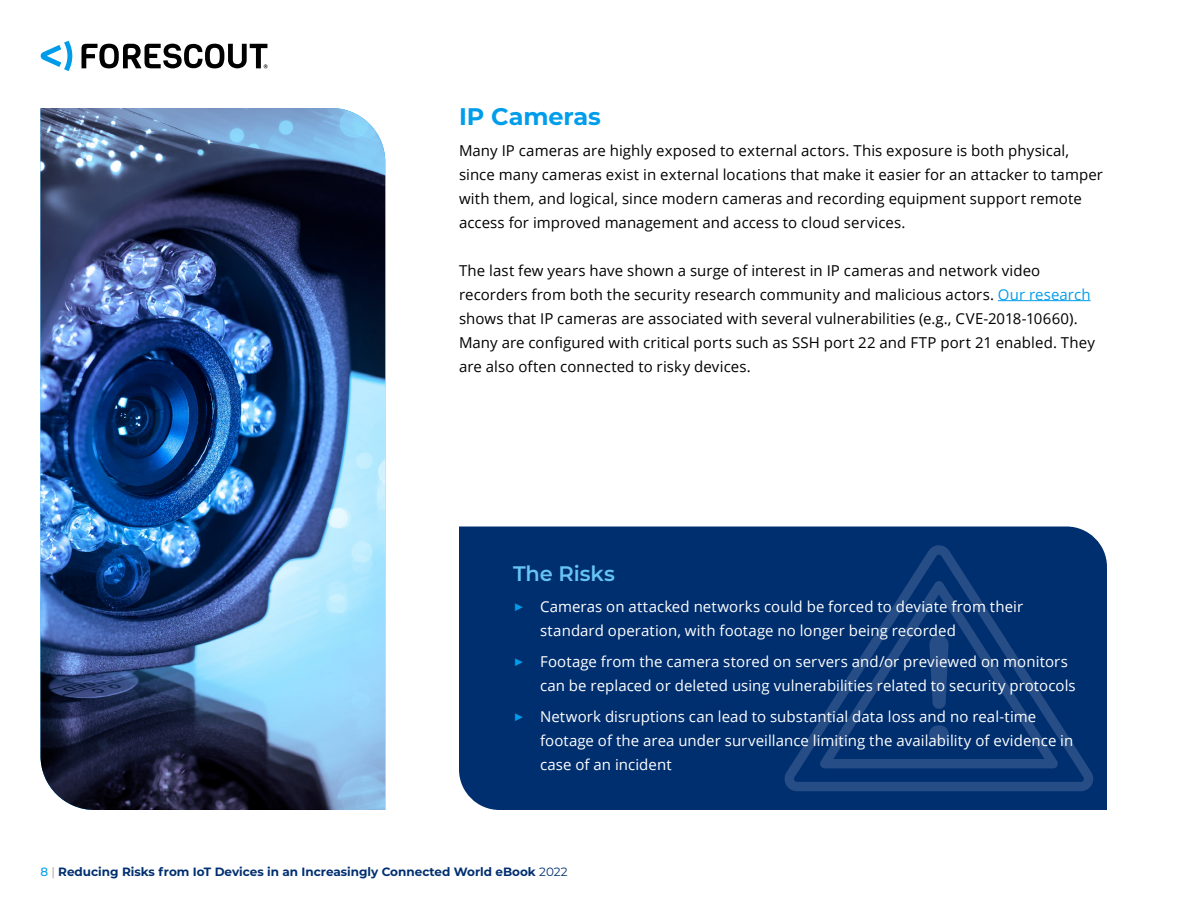
<style>
.page{position:relative;width:1188px;height:918px;background:#fff}
.page>*{position:absolute;margin:0;border:0;box-sizing:border-box;transform-origin:0 0}
.Header_16{font:700 24px "Montserrat";letter-spacing:-.005em;color:#009dea}
.Header_14_Risks{font:600 21px "Montserrat";letter-spacing:-.005em;color:#66c4f2}
.t1{font:15px/24px "Open Sans";letter-spacing:.005em;color:#000}
.t2{font:15px/24px "Open Sans";letter-spacing:.005em;color:#fff}
.t3{font:700 12px "Montserrat";color:#002f70}
.s1{color:#009dea}
.s2{font-family:"Montserrat";font-size:18px;color:#009dea}
.s3{font-weight:500;color:#009dea}
.s4{font-weight:500;color:#b3b3b3}
.s5{font-weight:400}
</style>
<div class="page">
<svg style="left:40px;top:41px;width:32px;height:30px"></svg>
<svg style="left:82px;top:44px;width:186px;height:25px"></svg>
<hr style="left:998px;top:300px;width:93px;height:1px;background:#009dea">
<img style="left:40px;top:108px;width:345px;height:702px">
<div style="left:459px;top:527px;width:648px;height:283px;background:#002f70"></div>
<svg style="left:783px;top:543px;width:312px;height:250px;background:#063473"></svg>
<svg style="left:808px;top:568px;width:262px;height:209px;background:#073473"></svg>
<svg style="left:929px;top:635px;width:20px;height:74px"></svg>
<div style="left:929px;top:725px;width:20px;height:18px;background:#264d85;border-radius:9px"></div>
<p class="Header_16" style="left:459px;top:99px;width:143px">IP Cameras</p>
<p class="t1" style="left:459px;top:138px;width:646px">Many IP cameras are highly exposed to external actors. This exposure is both physical, since many cameras exist in external locations that make it easier for an attacker to tamper with them, and logical, since modern cameras and recording equipment support remote access for improved management and access to cloud services.</p>
<p class="t1" style="left:459px;top:258px;width:637px">The last few years have shown a surge of interest in IP cameras and network video recorders from both the security research community and malicious actors. <span class="s1">Our research </span>shows that IP cameras are associated with several vulnerabilities (e.g., CVE-2018-10660).<br>Many are configured with critical ports such as SSH port 22 and FTP port 21 enabled. They are also often connected to risky devices.</p>
<p class="Header_14_Risks" style="left:513px;top:559px;width:104px">The Risks</p>
<p class="t2" style="left:540px;top:594px;width:485px;text-indent:-27px"><span class="s2">▶</span> Cameras on attacked networks could be forced to deviate from their standard operation, with footage no longer being recorded</p>
<p class="t2" style="left:540px;top:649px;width:537px;text-indent:-27px"><span class="s2">▶</span> Footage from the camera stored on servers and/or previewed on monitors can be replaced or deleted using vulnerabilities related to security protocols</p>
<p class="t2" style="left:540px;top:704px;width:535px;text-indent:-27px"><span class="s2">▶</span> Network disruptions can lead to substantial data loss and no real-time footage of the area under surveillance limiting the availability of evidence in case of an incident</p>
<p class="t3" style="left:40px;top:863px;width:529px"><span class="s3">8</span> <span class="s4">|</span> Reducing Risks from IoT Devices in an Increasingly Connected World eBook <span class="s5">2022</span></p>
</div>
